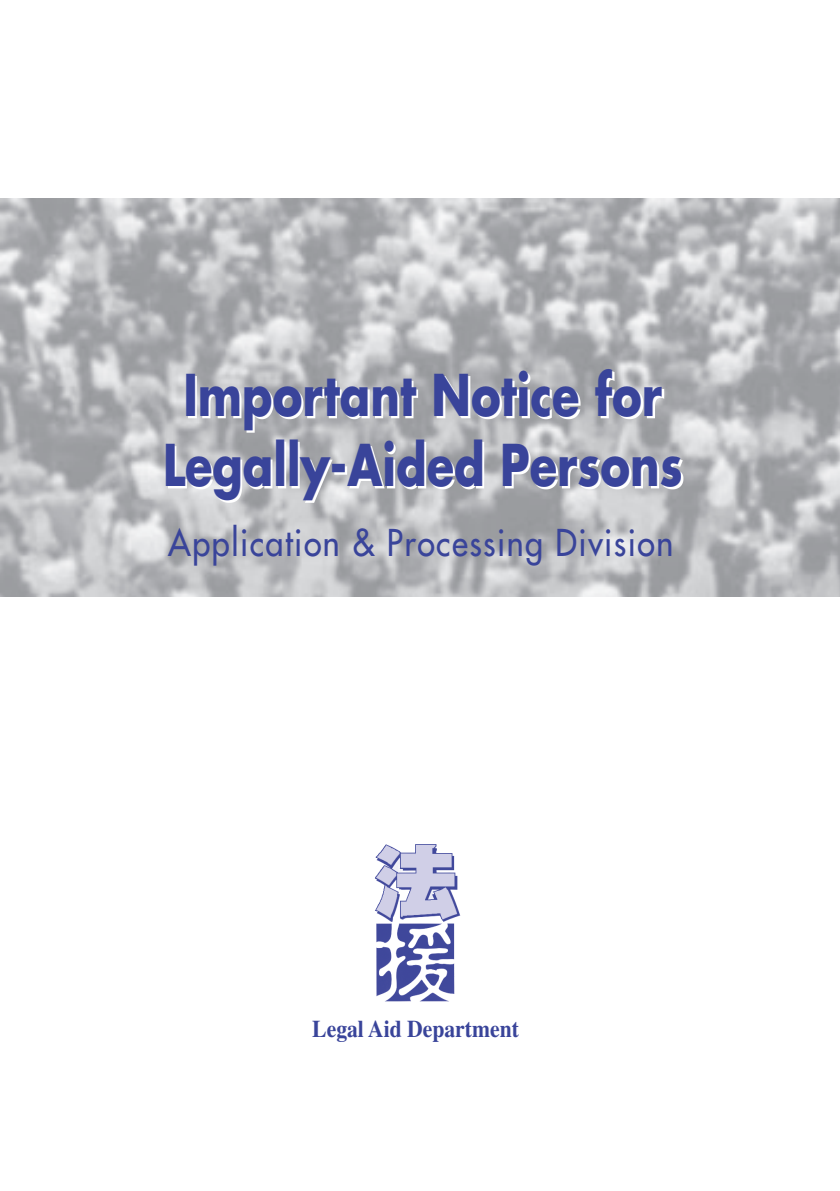
<style>
.page{position:relative;width:840px;height:1191px;background:#fff}
.page>*{position:absolute;margin:0;border:0;box-sizing:border-box;transform-origin:0 0}
.t1{font:700 56px/70px "Futura Std";color:#39449a;text-align:center;scale:.8 1}
.t2{font:500 36px "Futura Std";letter-spacing:.045em;color:#39449a;scale:.9 1}
.t3{font:700 24px "Times LT Std";color:#39449a;scale:.9 1}
</style>
<div class="page">
<img style="left:0;top:198px;width:839px;height:398px">
<img style="left:375px;top:844px;width:86px;height:158px">
<svg style="left:168px;top:371px;width:514px;height:132px"></svg>
<p class="t1" style="left:163px;top:359px;width:650px">Important Notice for<br>Legally-Aided Persons</p>
<p class="t2" style="left:168px;top:520px;width:562px">Application &amp; Processing Division</p>
<p class="t3" style="left:312px;top:1015px;width:231px">Legal Aid Department</p>
</div>
